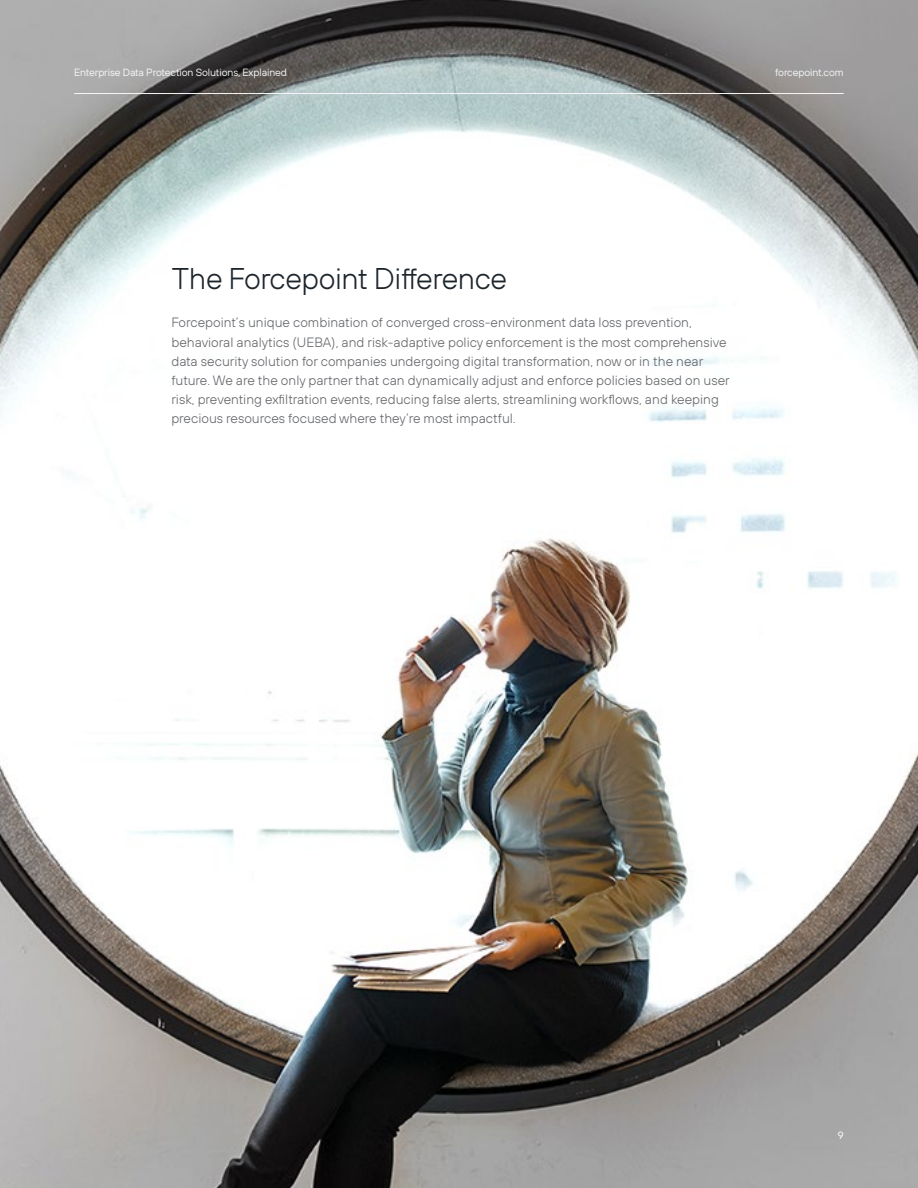
<style>
.page{position:relative;width:918px;height:1188px;background:#fff}
.page>*{position:absolute;margin:0;border:0;box-sizing:border-box;transform-origin:0 0}
.t1{font:300 30px "FP Sans";letter-spacing:-.015em;color:#1d252c}
.t2{font:300 13.5px/19.2px "FP Sans";color:#636569}
.t3{font:10.5px "FP Sans";letter-spacing:-.01em;color:#f5f6f6}
.t4{font:10.5px "FP Sans";color:#fff}
</style>
<div class="page">
<img style="left:0;top:0;width:918px;height:1188px">
<hr style="left:74px;top:93px;width:770px;height:1px;background:#f5f6f6">
<p class="t3" style="left:74px;top:66px;width:214px">Enterprise Data Protection Solutions, Explained</p>
<p class="t3" style="left:775px;top:66px;width:70px">forcepoint.com</p>
<h1 class="t1" style="left:171px;top:260px;width:337px">The Forcepoint Difference</h1>
<p class="t2" style="left:171px;top:313px;width:560px">Forcepoint’s unique combination of converged cross-environment data loss prevention, behavioral analytics (UEBA), and risk-adaptive policy enforcement is the most comprehensive data security solution for companies undergoing digital transformation, now or in the near future. We are the only partner that can dynamically adjust and enforce policies based on user risk, preventing exfiltration events, reducing false alerts, streamlining workflows, and keeping precious resources focused where they’re most impactful.</p>
<p class="t4" style="left:838px;top:1129px;width:7px">9</p>
</div>
